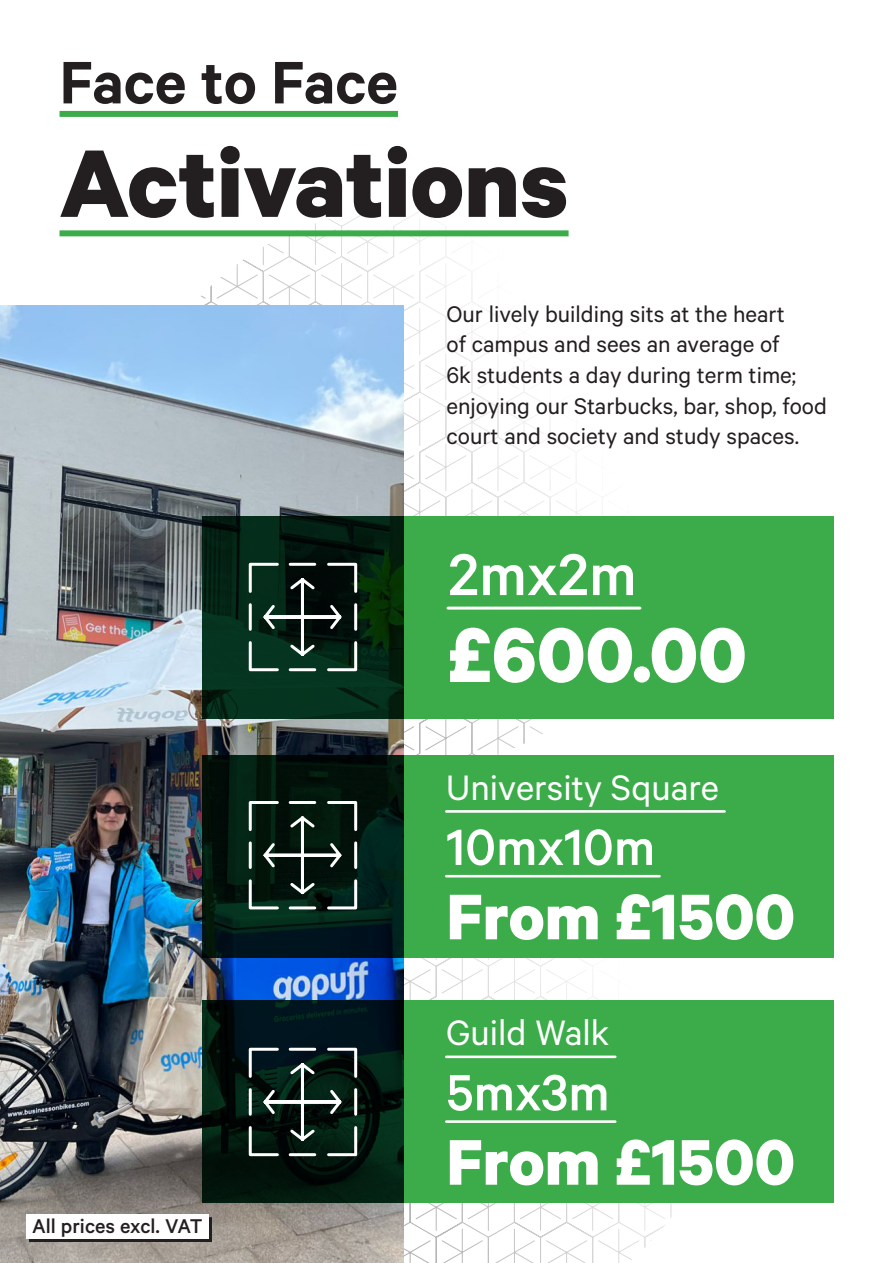
<style>
.page{position:relative;width:893px;height:1263px;background:#fff}
.page>*{position:absolute;margin:0;border:0;box-sizing:border-box;transform-origin:0 0}
.t1{font:700 108px "Calibre";color:#231f20}
.t2{font:700 87.15px "Calibre";color:#fff}
.t3{font:700 72.45px "Calibre";color:#fff}
.t4{font:600 67.5px "Calibre";color:#231f20}
.t5{font:500 66.15px "Calibre";color:#fff}
.t6{font:500 57.3px "Calibre";color:#fff}
.t7{font:39.75px "Calibre";color:#fff}
.B2{font:25.5px/30.6px "Calibre";color:#231f20}
.t8{font:500 22.5px "Calibre";color:#231f20}
</style>
<div class="page">
<svg style="left:404px;top:1203px;width:268px;height:60px"></svg>
<svg style="left:404px;top:958px;width:195px;height:42px"></svg>
<svg style="left:404px;top:718px;width:281px;height:37px"></svg>
<svg style="left:404px;top:363px;width:183px;height:152px"></svg>
<svg style="left:132px;top:211px;width:437px;height:152px"></svg>
<img style="left:0;top:305px;width:404px;height:958px">
<div style="left:29px;top:1217px;width:183px;height:25px;background:#231f20"></div>
<div style="left:26px;top:1215px;width:183px;height:24px;background:#fff"></div>
<div style="left:60px;top:111px;width:338px;height:6px;background:#3bac49"></div>
<div style="left:60px;top:230px;width:509px;height:6px;background:#3bac49"></div>
<div style="left:404px;top:515px;width:429px;height:203px;background:#3bac49"></div>
<svg style="left:202px;top:515px;width:202px;height:203px;background:#042816"></svg>
<hr style="left:448px;top:607px;width:192px;height:3px;background:#fff">
<svg style="left:247px;top:561px;width:112px;height:112px;background:#273e34"></svg>
<div style="left:404px;top:755px;width:429px;height:203px;background:#3bac49"></div>
<svg style="left:202px;top:755px;width:202px;height:203px;background:#011913"></svg>
<div style="left:404px;top:1000px;width:429px;height:203px;background:#3bac49"></div>
<svg style="left:202px;top:1000px;width:202px;height:203px;background:#011612"></svg>
<hr style="left:446px;top:875px;width:214px;height:2px;background:#fff">
<hr style="left:446px;top:1120px;width:169px;height:3px;background:#fff">
<hr style="left:446px;top:810px;width:279px;height:3px;background:#fff">
<hr style="left:446px;top:1055px;width:169px;height:3px;background:#fff">
<svg style="left:247px;top:799px;width:112px;height:112px;background:#26382f"></svg>
<svg style="left:247px;top:1046px;width:112px;height:112px;background:#263933"></svg>
<h1 class="t4" style="left:60px;top:42px;width:340px">Face to Face</h1>
<p class="t1" style="left:60px;top:117px;width:511px">Activations</p>
<p class="B2" style="left:446px;top:298px;width:382px">Our lively building sits at the heart<br>of campus and sees an average of<br>6k students a day during term time; enjoying our Starbucks, bar, shop, food court and society and study spaces.</p>
<p class="t5" style="left:448px;top:536px;width:190px">2mx2m</p>
<p class="t2" style="left:448px;top:601px;width:300px">£600.00</p>
<p class="t7" style="left:446px;top:764px;width:274px">University Square</p>
<p class="t6" style="left:446px;top:814px;width:210px">10mx10m</p>
<p class="t3" style="left:446px;top:872px;width:350px">From £1500</p>
<p class="t7" style="left:446px;top:1009px;width:165px">Guild Walk</p>
<p class="t6" style="left:446px;top:1059px;width:165px">5mx3m</p>
<p class="t8" style="left:32px;top:1213px;width:172px">All prices excl. VAT</p>
<p class="t3" style="left:446px;top:1118px;width:350px">From £1500</p>
</div>
